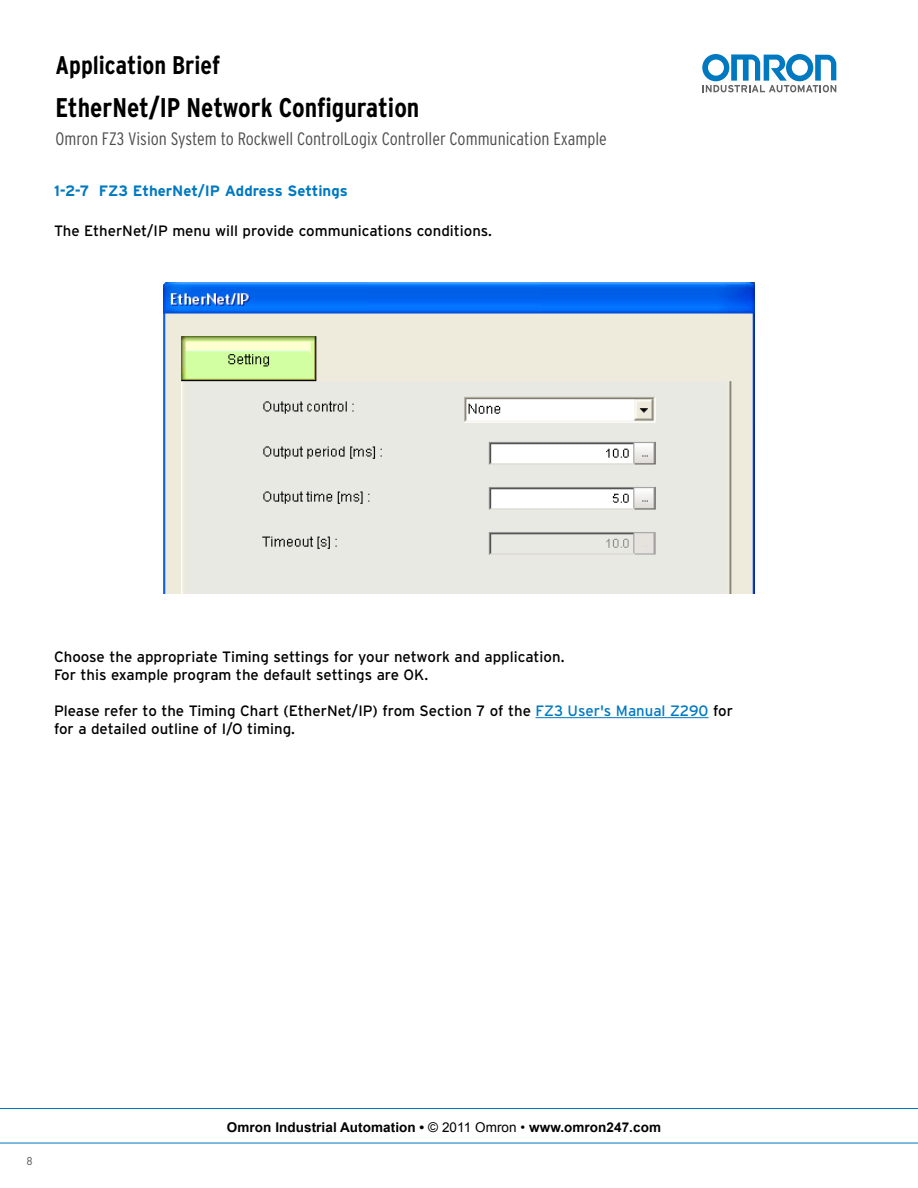
<style>
.page{position:relative;width:918px;height:1188px;background:#fff}
.page>*{position:absolute;margin:0;border:0;box-sizing:border-box;transform-origin:0 0}
.t1{font:700 condensed 27px "Interstate CE";color:#000}
.t2{font:700 condensed 25.5px "Interstate CE";color:#000}
.t3{font:300 condensed 18px "Interstate CE";color:#4d4d4f}
.t4{font:15px/18px "Interstate";color:#000}
.Heading_3{font:700 15px "Interstate";color:#0079c1}
.t5{font:700 13.5px "Arial";letter-spacing:.005em;color:#000}
.t6{font:12px "Futura";color:#5f6062}
.s1{color:#0079c1}
.s2{font-weight:400}
</style>
<div class="page">
<hr style="left:0;top:1143px;width:918px;height:1px;background:#0072bc">
<hr style="left:0;top:1108px;width:918px;height:1px;background:#0072bc">
<svg style="left:702px;top:54px;width:134px;height:38px"></svg>
<hr style="left:535px;top:717px;width:174px;height:1px;background:#0079c1">
<img style="left:164px;top:282px;width:590px;height:312px">
<h2 class="t2" style="left:56px;top:50px;width:166px">Application Brief</h2>
<h1 class="t1" style="left:56px;top:91px;width:365px">EtherNet/IP Network Configuration</h1>
<p class="t3" style="left:56px;top:128px;width:553px">Omron FZ3 Vision System to Rockwell ControlLogix Controller Communication Example</p>
<p class="Heading_3" style="left:54px;top:182px;width:295px">1-2-7 FZ3 EtherNet/IP Address Settings</p>
<p class="t4" style="left:54px;top:222px;width:440px">The EtherNet/IP menu will provide communications conditions.</p>
<p class="t4" style="left:54px;top:647px;width:512px">Choose the appropriate Timing settings for your network and application.</p>
<p class="t4" style="left:54px;top:665px;width:376px">For this example program the default settings are OK.</p>
<p class="t4" style="left:54px;top:701px;width:680px">Please refer to the Timing Chart (EtherNet/IP) from Section 7 of the <span class="s1">FZ3 User's Manual Z290</span> for for a detailed outline of I/O timing.</p>
<p class="t6" style="left:26px;top:1153px;width:8px">8</p>
<p class="t5" style="left:227px;top:1118px;width:436px">Omron Industrial Automation • <span class="s2">© 2011 Omron •</span> www.omron247.com</p>
</div>
